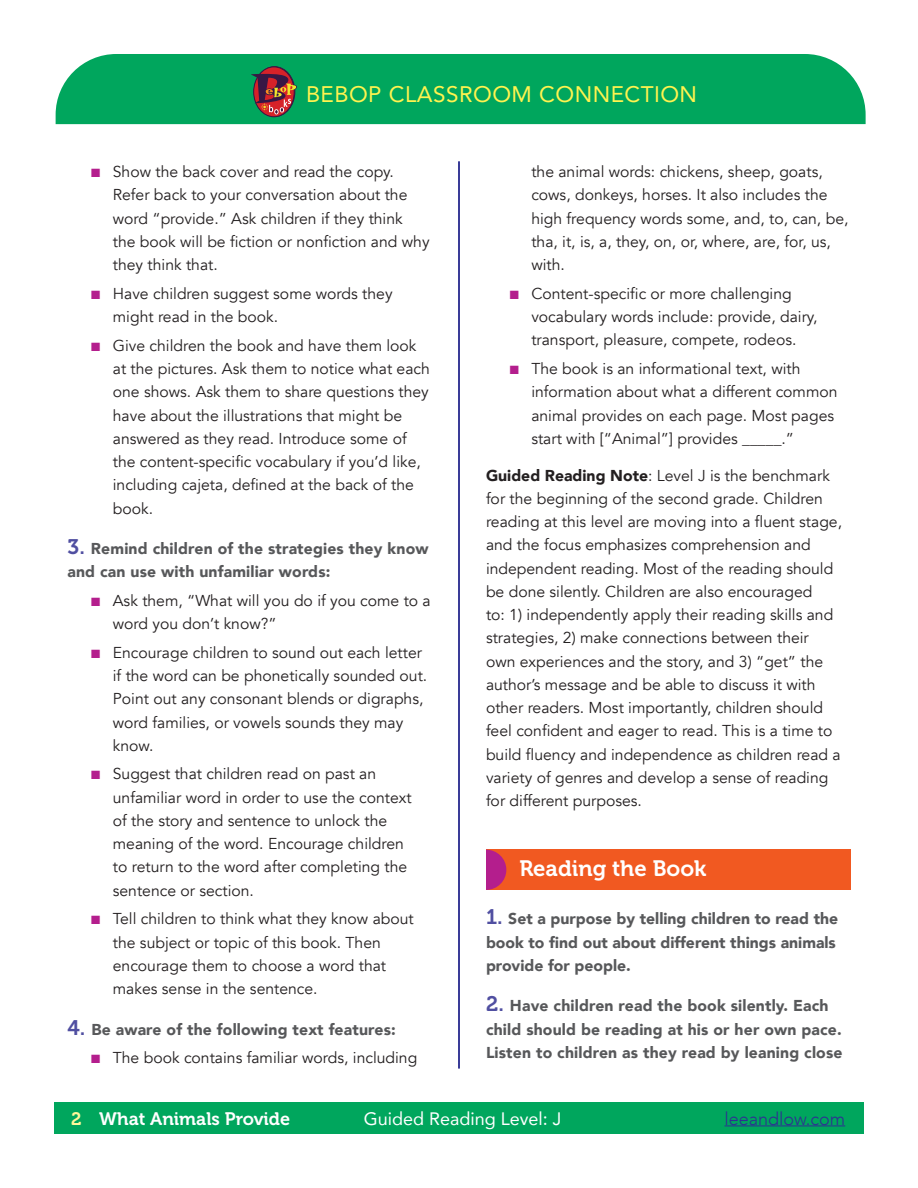
<style>
.page{position:relative;width:918px;height:1188px;background:#fff}
.page>*{position:absolute;margin:0;border:0;box-sizing:border-box;transform-origin:0 0}
.t1{font:22.5px "Avenir";letter-spacing:.02em;color:#fff34f}
.dropout_subheads{font:22.2px "Museo 700";color:#fff}
.t2{font:18px "Avenir";color:#fff}
.t3{font:18px "Museo 700";color:#fff}
.t4{font:300 18px "Avenir";color:#2e3092}
.cross_curricular_par{font:15.75px/23.2px "Avenir";color:#231f20}
.t5{font:900 15.75px/23.2px "Avenir";letter-spacing:.01em;color:#57585a}
.s1{color:#b41e8d}
.s2{font-family:"Museo 700";font-weight:400;font-size:21px;color:#504fa1}
.s3{font-weight:900}
.s4{color:#fff79a}
</style>
<div class="page">
<div style="left:486px;top:850px;width:364px;height:40px;background:#f15921"></div>
<svg style="left:486px;top:850px;width:20px;height:40px"></svg>
<hr style="left:458px;top:161px;width:2px;height:907px;background:#2e3092">
<div style="left:56px;top:54px;width:810px;height:70px;background:#00a65d"></div>
<div style="left:54px;top:1103px;width:810px;height:31px;background:#00a65d"></div>
<hr style="left:725px;top:1125px;width:120px;height:1px;background:#2e3092">
<svg style="left:254px;top:67px;width:40px;height:50px"></svg>
<div style="left:253px;top:66px;width:42px;height:51px;border:1px solid #371745;border-radius:50%"></div>
<svg style="left:251px;top:74px;width:46px;height:40px;background:#794b43"></svg>
<h1 class="t1" style="left:306px;top:76px;width:393px">BEBOP CLASSROOM CONNECTION</h1>
<p class="cross_curricular_par" style="left:113px;top:160px;width:318px;text-indent:-22px"><span class="s1">■</span> Show the back cover and read the copy.<br>Refer back to your conversation about the word “provide.” Ask children if they think<br>the book will be fiction or nonfiction and why they think that.</p>
<p class="cross_curricular_par" style="left:113px;top:282px;width:281px;text-indent:-22px"><span class="s1">■</span> Have children suggest some words they might read in the book.</p>
<p class="cross_curricular_par" style="left:113px;top:334px;width:319px;text-indent:-22px"><span class="s1">■</span> Give children the book and have them look at the pictures. Ask them to notice what each one shows. Ask them to share questions they have about the illustrations that might be answered as they read. Introduce some of the content-specific vocabulary if you’d like, including cajeta, defined at the back of the book.</p>
<p class="t5" style="left:68px;top:537px;width:363px"><span class="s2">3.</span> Remind children of the strategies they know and can use with unfamiliar words:</p>
<p class="cross_curricular_par" style="left:113px;top:589px;width:319px;text-indent:-22px"><span class="s1">■</span> Ask them, “What will you do if you come to a word you don’t know?”</p>
<p class="cross_curricular_par" style="left:113px;top:641px;width:316px;text-indent:-22px"><span class="s1">■</span> Encourage children to sound out each letter if the word can be phonetically sounded out.<br>Point out any consonant blends or digraphs, word families, or vowels sounds they may know.</p>
<p class="cross_curricular_par" style="left:113px;top:763px;width:300px;text-indent:-22px"><span class="s1">■</span> Suggest that children read on past an unfamiliar word in order to use the context of the story and sentence to unlock the meaning of the word. Encourage children to return to the word after completing the sentence or section.</p>
<p class="cross_curricular_par" style="left:113px;top:908px;width:302px;text-indent:-22px"><span class="s1">■</span> Tell children to think what they know about the subject or topic of this book. Then encourage them to choose a word that makes sense in the sentence.</p>
<p class="t5" style="left:68px;top:1017px;width:330px"><span class="s2">4.</span> Be aware of the following text features:</p>
<p class="cross_curricular_par" style="left:91px;top:1047px;width:328px"><span class="s1">■</span> The book contains familiar words, including</p>
<p class="cross_curricular_par" style="left:531px;top:160px;width:319px">the animal words: chickens, sheep, goats, cows, donkeys, horses. It also includes the high frequency words some, and, to, can, be, tha, it, is, a, they, on, or, where, are, for, us, with.</p>
<p class="cross_curricular_par" style="left:531px;top:282px;width:288px;text-indent:-22px"><span class="s1">■</span> Content-specific or more challenging vocabulary words include: provide, dairy, transport, pleasure, compete, rodeos.</p>
<p class="cross_curricular_par" style="left:531px;top:357px;width:308px;text-indent:-22px"><span class="s1">■</span> The book is an informational text, with information about what a different common animal provides on each page. Most pages start with [“Animal”] provides _____.”</p>
<p class="cross_curricular_par" style="left:486px;top:464px;width:358px"><span class="s3">Guided Reading Note</span>: Level J is the benchmark for the beginning of the second grade. Children reading at this level are moving into a fluent stage, and the focus emphasizes comprehension and independent reading. Most of the reading should be done silently. Children are also encouraged<br>to: 1) independently apply their reading skills and strategies, 2) make connections between their own experiences and the story, and 3) “get” the author’s message and be able to discuss it with other readers. Most importantly, children should feel confident and eager to read. This is a time to build fluency and independence as children read a variety of genres and develop a sense of reading for different purposes.</p>
<p class="dropout_subheads" style="left:519px;top:856px;width:188px">Reading the Book</p>
<p class="t5" style="left:486px;top:907px;width:354px"><span class="s2">1.</span> Set a purpose by telling children to read the book to find out about different things animals provide for people.</p>
<p class="t5" style="left:486px;top:994px;width:358px"><span class="s2">2.</span> Have children read the book silently. Each child should be reading at his or her own pace.<br>Listen to children as they read by leaning close</p>
<p class="t3" style="left:71px;top:1108px;width:220px"><span class="s4">2</span> What Animals Provide</p>
<p class="t2" style="left:364px;top:1104px;width:199px">Guided Reading Level: J</p>
<p class="t4" style="left:725px;top:1108px;width:122px">leeandlow.com</p>
</div>
